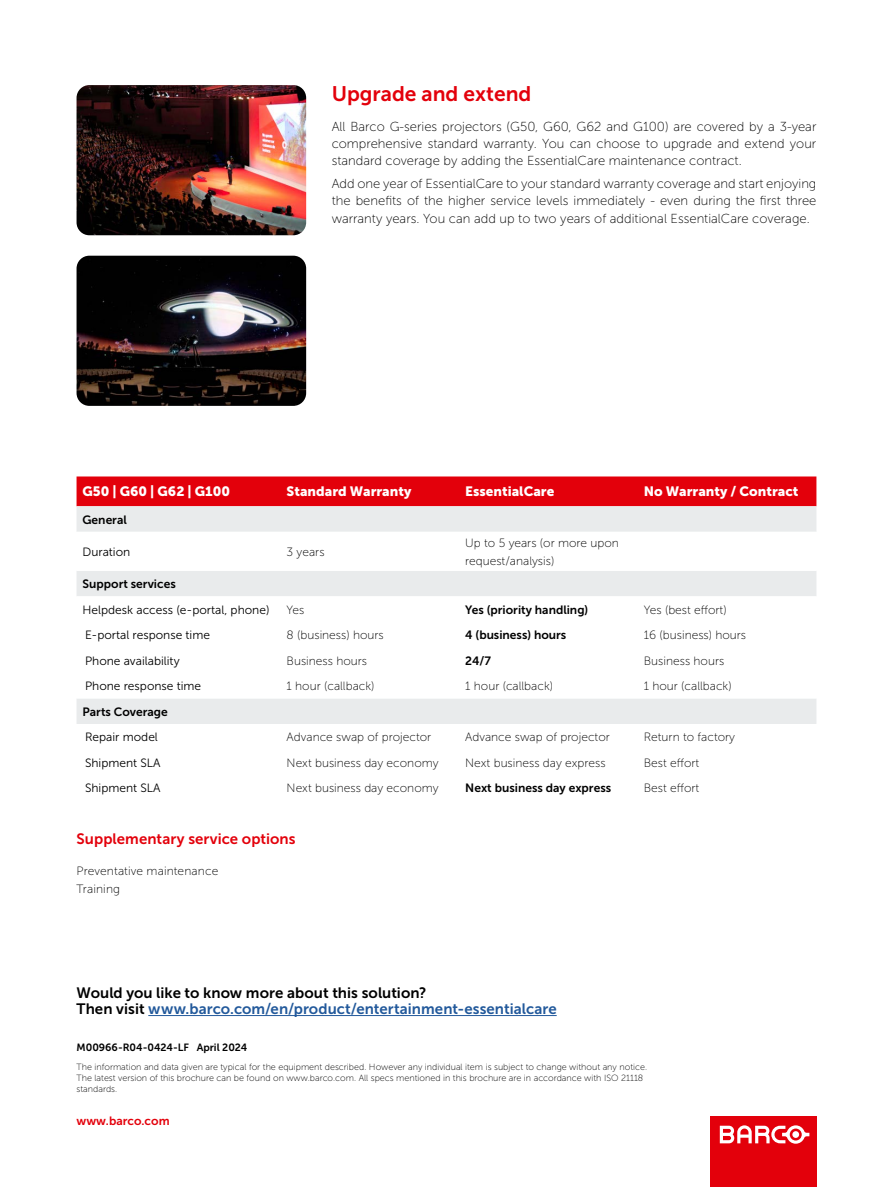
<style>
.page{position:relative;width:893px;height:1187px;background:#fff}
.page>*{position:absolute;margin:0;border:0;box-sizing:border-box;transform-origin:0 0}
.t1{font:21px "Museo Sans 700";color:#e3000b}
.t2{font:15px/15.8px "Museo Sans 700";letter-spacing:.005em;color:#22599b}
.t3{font:15px "Museo Sans 700";letter-spacing:.005em;color:#e3000b}
.t4{font:13.5px "Museo Sans 900";color:#fff}
.t5{font:13.05px/17px "Museo Sans 100";color:#000;text-align:justify}
.t6{font:12px/18px "Museo Sans 100";color:#000}
.t7{font:12px "Museo Sans 300";color:#000}
.t8{font:12px "Museo Sans 700";color:#000}
.t9{font:12px "Museo Sans 700";color:#e3000b}
.t10{font:10.5px "Museo Sans 700";color:#000}
.t11{font:9px/10.8px "Museo Sans 100";color:#000}
.s1{color:#000}
</style>
<div class="page">
<div style="left:710px;top:1115px;width:106px;height:71px;background:#e3000b"></div>
<svg style="left:720px;top:1125px;width:89px;height:18px"></svg>
<hr style="left:148px;top:1015px;width:409px;height:1px;background:#22599b">
<img style="left:77px;top:85px;width:229px;height:150px">
<img style="left:77px;top:256px;width:229px;height:150px">
<div style="left:77px;top:476px;width:739px;height:30px;background:#e3000b"></div>
<div style="left:77px;top:506px;width:739px;height:25px;background:#e9ebec"></div>
<svg style="left:77px;top:531px;width:739px;height:65px"></svg>
<div style="left:77px;top:699px;width:739px;height:25px;background:#e9ebec"></div>
<h1 class="t1" style="left:332px;top:82px;width:201px">Upgrade and extend</h1>
<p class="t5" style="left:332px;top:118px;width:486px">All Barco G-series projectors (G50, G60, G62 and G100) are covered by a 3-year comprehensive standard warranty. You can choose to upgrade and extend your standard coverage by adding the EssentialCare maintenance contract.</p>
<p class="t5" style="left:332px;top:175px;width:486px;line-height:17.5px">Add one year of EssentialCare to your standard warranty coverage and start enjoying the benefits of the higher service levels immediately - even during the first three warranty years. You can add up to two years of additional EssentialCare coverage.</p>
<p class="t4" style="left:83px;top:484px;width:149px">G50 | G60 | G62 | G100</p>
<p class="t4" style="left:287px;top:484px;width:126px">Standard Warranty</p>
<p class="t4" style="left:465px;top:484px;width:91px">EssentialCare</p>
<p class="t4" style="left:644px;top:484px;width:156px">No Warranty / Contract</p>
<p class="t8" style="left:83px;top:512px;width:46px">General</p>
<p class="t7" style="left:83px;top:545px;width:49px">Duration</p>
<p class="t6" style="left:287px;top:543px;width:39px">3 years</p>
<p class="t6" style="left:465px;top:534px;width:155px">Up to 5 years (or more upon request/analysis)</p>
<p class="t8" style="left:83px;top:577px;width:95px">Support services</p>
<p class="t7" style="left:83px;top:603px;width:188px">Helpdesk access (e-portal, phone)</p>
<p class="t6" style="left:287px;top:600px;width:19px">Yes</p>
<p class="t8" style="left:465px;top:602px;width:125px">Yes (priority handling)</p>
<p class="t6" style="left:644px;top:600px;width:84px">Yes (best effort)</p>
<p class="t7" style="left:85px;top:628px;width:126px">E-portal response time</p>
<p class="t6" style="left:287px;top:626px;width:99px">8 (business) hours</p>
<p class="t8" style="left:465px;top:628px;width:103px">4 (business) hours</p>
<p class="t6" style="left:644px;top:626px;width:104px">16 (business) hours</p>
<p class="t7" style="left:85px;top:654px;width:96px">Phone availability</p>
<p class="t6" style="left:287px;top:651px;width:82px">Business hours</p>
<p class="t8" style="left:465px;top:653px;width:27px">24/7</p>
<p class="t6" style="left:644px;top:651px;width:82px">Business hours</p>
<p class="t7" style="left:85px;top:679px;width:118px">Phone response time</p>
<p class="t6" style="left:287px;top:677px;width:89px">1 hour (callback)</p>
<p class="t6" style="left:465px;top:677px;width:89px">1 hour (callback)</p>
<p class="t6" style="left:644px;top:677px;width:89px">1 hour (callback)</p>
<p class="t8" style="left:83px;top:704px;width:87px">Parts Coverage</p>
<p class="t7" style="left:85px;top:730px;width:74px">Repair model</p>
<p class="t6" style="left:287px;top:728px;width:146px">Advance swap of projector</p>
<p class="t6" style="left:465px;top:728px;width:146px">Advance swap of projector</p>
<p class="t6" style="left:644px;top:728px;width:93px">Return to factory</p>
<p class="t7" style="left:85px;top:756px;width:77px">Shipment SLA</p>
<p class="t6" style="left:287px;top:753px;width:154px">Next business day economy</p>
<p class="t6" style="left:465px;top:753px;width:142px">Next business day express</p>
<p class="t6" style="left:644px;top:753px;width:57px">Best effort</p>
<p class="t7" style="left:85px;top:781px;width:77px">Shipment SLA</p>
<p class="t6" style="left:287px;top:779px;width:154px">Next business day economy</p>
<p class="t8" style="left:465px;top:781px;width:147px">Next business day express</p>
<p class="t6" style="left:644px;top:779px;width:57px">Best effort</p>
<p class="t3" style="left:77px;top:830px;width:221px">Supplementary service options</p>
<p class="t6" style="left:77px;top:861px;width:143px">Preventative maintenance<br>Training</p>
<p class="t2" style="left:77px;top:985px;width:482px"><span class="s1">Would you like to know more about this solution?<br>Then visit</span> www.barco.com/en/product/entertainment-essentialcare</p>
<p class="t10" style="left:77px;top:1041px;width:172px">M00966-R04-0424-LF April 2024</p>
<p class="t11" style="left:77px;top:1061px;width:572px">The information and data given are typical for the equipment described. However any individual item is subject to change without any notice.<br>The latest version of this brochure can be found on www.barco.com. All specs mentioned in this brochure are in accordance with ISO 21118 standards.</p>
<p class="t9" style="left:77px;top:1114px;width:95px">www.barco.com</p>
</div>
